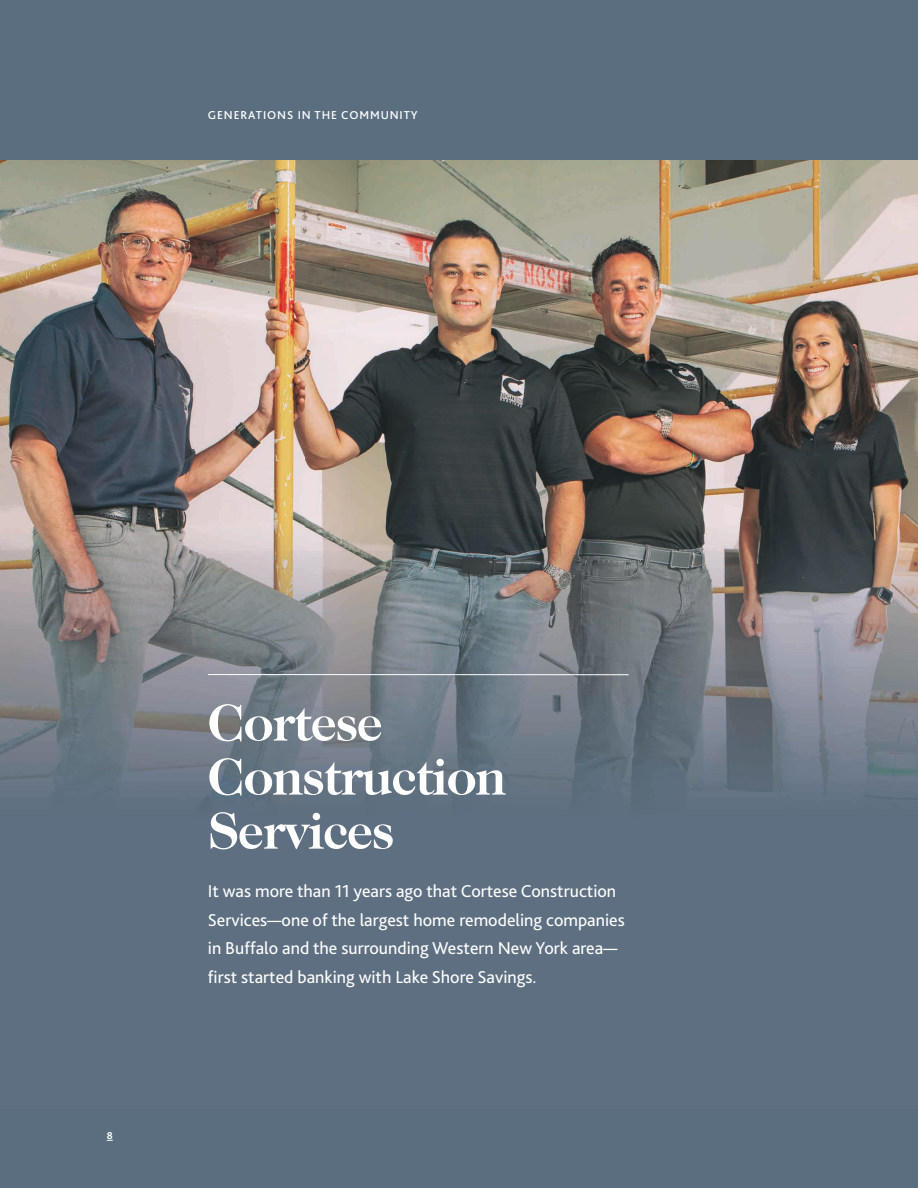
<style>
.page{position:relative;width:918px;height:1188px;background:#fff}
.page>*{position:absolute;margin:0;border:0;box-sizing:border-box;transform-origin:0 0}
.t1{font:700 52.5px/54px "Caslon Two Twenty Four";letter-spacing:-.025em;color:#fff}
.t2{font:18px/28.5px "Bliss 2";color:#fff}
.t3{font:500 12px "Bliss 2";letter-spacing:.075em;color:#fff}
.t4{font:700 10.5px "Bliss 2";color:#fff}
</style>
<div class="page">
<div style="left:0;top:0;width:918px;height:160px;background:#5a6e7f"></div>
<div style="left:0;top:160px;width:918px;height:1028px;background:#5a6e7f"></div>
<img style="left:0;top:160px;width:918px;height:981px">
<hr style="left:208px;top:674px;width:421px;height:1px;background:#fff">
<p class="t3" style="left:208px;top:107px;width:211px">GENERATIONS IN THE COMMUNITY</p>
<p class="t4" style="left:107px;top:1129px;width:8px">8</p>
<h1 class="t1" style="left:208px;top:695px;width:300px">Cortese<br>Construction<br>Services</h1>
<p class="t2" style="left:208px;top:877px;width:418px">It was more than 11 years ago that Cortese Construction Services—one of the largest home remodeling companies in Buffalo and the surrounding Western New York area— first started banking with Lake Shore Savings.</p>
</div>
